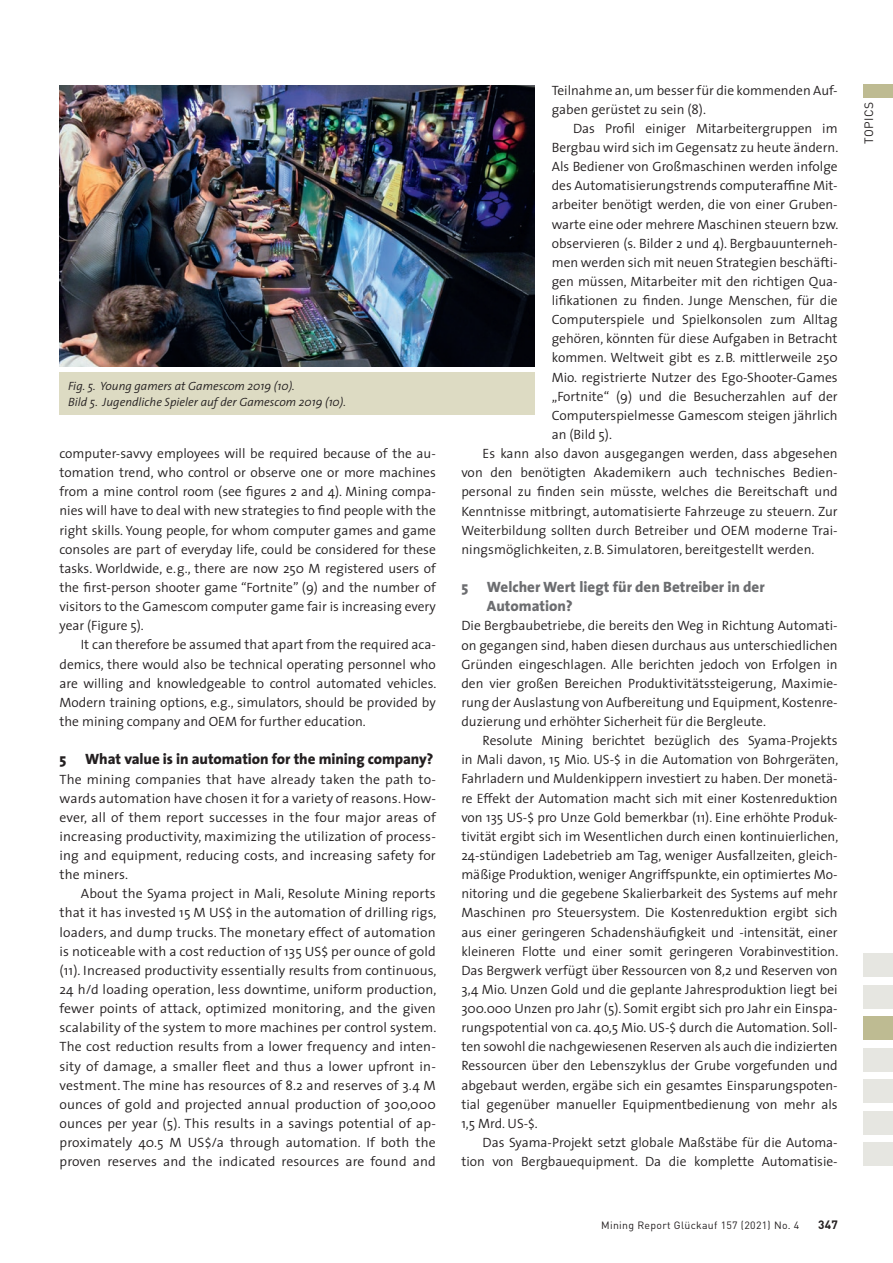
<style>
.page{position:relative;width:893px;height:1263px;background:#fff}
.page>*{position:absolute;margin:0;border:0;box-sizing:border-box;transform-origin:0 0}
.t1{font:800 15px/19.2px "The Sans";color:#6c6d70}
.t2{font:800 15px "The Sans";letter-spacing:-.005em;color:#231f20}
.t3{font:300 13.5px/19.2px "The Sans";color:#231f20;text-align:justify}
.t4{font:italic 300 12px/16.5px "The Sans";color:#231f20}
.t5{font:12px "DIN";letter-spacing:.03em;color:#231f20}
.t6{font:700 12px "DIN";color:#231f20}
.t7{font:10.5px "DIN";letter-spacing:.03em;color:#231f20}
</style>
<div class="page">
<div style="left:863px;top:84px;width:30px;height:13px;background:#bebb92"></div>
<div style="left:863px;top:1016px;width:30px;height:24px;background:#bebb92"></div>
<div style="left:863px;top:985px;width:30px;height:24px;background:#e6e6e1"></div>
<div style="left:863px;top:1048px;width:30px;height:24px;background:#e6e6e1"></div>
<div style="left:863px;top:1079px;width:30px;height:24px;background:#e6e6e1"></div>
<div style="left:863px;top:1111px;width:30px;height:24px;background:#e6e6e1"></div>
<div style="left:863px;top:953px;width:30px;height:24px;background:#e6e6e1"></div>
<div style="left:863px;top:1142px;width:30px;height:24px;background:#e6e6e1"></div>
<img style="left:60px;top:85px;width:475px;height:282px">
<div style="left:60px;top:372px;width:475px;height:43px;background:#dddbc3"></div>
<p class="t4" style="left:68px;top:377px;width:279px">Fig. 5. Young gamers at Gamescom 2019 (10).<br>Bild 5. Jugendliche Spieler auf der Gamescom 2019 (10).</p>
<p class="t3" style="left:60px;top:443px;width:378px">computer-savvy employees will be required because of the au&shy;tomation trend, who control or observe one or more machines from a mine control room (see figures 2 and 4). Mining compa&shy;nies will have to deal with new strategies to find people with the right skills. Young people, for whom computer games and game consoles are part of everyday life, could be considered for these tasks. Worldwide, e.g., there are now 250 M registered users of the first-person shooter game “Fortnite” (9) and the number of visitors to the Gamescom computer game fair is increasing every year (Figure 5).</p>
<p class="t3" style="left:60px;top:635px;width:378px;text-indent:21px">It can therefore be assumed that apart from the required aca&shy;demics, there would also be technical operating personnel who are willing and knowledgeable to control automated vehicles.<br>Modern training options, e.g., simulators, should be provided by the mining company and OEM for further education.</p>
<p class="t2" style="left:60px;top:747px;width:375px">5 What value is in automation for the mining company?</p>
<p class="t3" style="left:60px;top:769px;width:378px">The mining companies that have already taken the path to&shy;wards automation have chosen it for a variety of reasons. How&shy;ever, all of them report successes in the four major areas of increasing productivity, maximizing the utilization of process&shy;ing and equipment, reducing costs, and increasing safety for the miners.</p>
<p class="t3" style="left:60px;top:884px;width:378px;text-indent:21px">About the Syama project in Mali, Resolute Mining reports that it has invested 15 M US$ in the automation of drilling rigs, loaders, and dump trucks. The monetary effect of automation is noticeable with a cost reduction of 135 US$ per ounce of gold (11). Increased productivity essentially results from continuous, 24 h/d loading operation, less downtime, uniform production, fewer points of attack, optimized monitoring, and the given scalability of the system to more machines per control system.<br>The cost reduction results from a lower frequency and inten&shy;sity of damage, a smaller fleet and thus a lower upfront in&shy;vestment. The mine has resources of 8.2 and reserves of 3.4 M ounces of gold and projected annual production of 300,000 ounces per year (5). This results in a savings potential of ap&shy;proximately 40.5 M US$/a through automation. If both the proven reserves and the indicated resources are found and</p>
<p class="t3" style="left:552px;top:80px;width:287px">Teilnahme an, um besser für die kommenden Auf&shy;gaben gerüstet zu sein (8).</p>
<p class="t3" style="left:573px;top:118px;width:266px">Das Profil einiger Mitarbeitergruppen im</p>
<p class="t3" style="left:552px;top:137px;width:288px">Bergbau wird sich im Gegensatz zu heute ändern.</p>
<p class="t3" style="left:552px;top:157px;width:287px">Als Bediener von Großmaschinen werden infolge</p>
<p class="t3" style="left:552px;top:176px;width:287px">des Automatisierungstrends computeraffine Mit-</p>
<p class="t3" style="left:552px;top:195px;width:287px">arbeiter benötigt werden, die von einer Gruben-</p>
<p class="t3" style="left:552px;top:214px;width:288px">warte eine oder mehrere Maschinen steuern bzw.</p>
<p class="t3" style="left:552px;top:233px;width:287px">observieren (s. Bilder 2 und 4). Bergbauunterneh-</p>
<p class="t3" style="left:552px;top:252px;width:287px">men werden sich mit neuen Strategien beschäfti-</p>
<p class="t3" style="left:552px;top:271px;width:287px">gen müssen, Mitarbeiter mit den richtigen Qua-</p>
<p class="t3" style="left:552px;top:290px;width:287px">lifikationen zu finden. Junge Menschen, für die</p>
<p class="t3" style="left:552px;top:310px;width:287px">Computerspiele und Spielkonsolen zum Alltag</p>
<p class="t3" style="left:552px;top:329px;width:287px">gehören, könnten für diese Aufgaben in Betracht</p>
<p class="t3" style="left:552px;top:348px;width:287px">kommen. Weltweit gibt es z.B. mittlerweile 250</p>
<p class="t3" style="left:552px;top:367px;width:287px">Mio. registrierte Nutzer des Ego-Shooter-Games</p>
<p class="t3" style="left:552px;top:386px;width:287px">„Fortnite“ (9) und die Besucherzahlen auf der</p>
<p class="t3" style="left:552px;top:405px;width:287px">Computerspielmesse Gamescom steigen jährlich</p>
<p class="t3" style="left:552px;top:424px;width:62px">an (Bild 5).</p>
<p class="t3" style="left:483px;top:443px;width:357px">Es kann also davon ausgegangen werden, dass abgesehen</p>
<p class="t3" style="left:461px;top:463px;width:378px">von den benötigten Akademikern auch technisches Bedien-</p>
<p class="t3" style="left:461px;top:482px;width:378px">personal zu finden sein müsste, welches die Bereitschaft und</p>
<p class="t3" style="left:461px;top:501px;width:378px">Kenntnisse mitbringt, automatisierte Fahrzeuge zu steuern. Zur</p>
<p class="t3" style="left:461px;top:520px;width:378px">Weiterbildung sollten durch Betreiber und OEM moderne Trai-</p>
<p class="t3" style="left:461px;top:539px;width:355px">ningsmöglichkeiten, z.B. Simulatoren, bereitgestellt werden.</p>
<p class="t1" style="left:487px;top:577px;width:279px;text-indent:-26px">5 Welcher Wert liegt für den Betreiber in der<br>Automation?</p>
<p class="t3" style="left:461px;top:616px;width:378px">Die Bergbaubetriebe, die bereits den Weg in Richtung Automati&shy;on gegangen sind, haben diesen durchaus aus unterschiedlichen Gründen eingeschlagen. Alle berichten jedoch von Erfolgen in den vier großen Bereichen Produktivitätssteigerung, Maximie&shy;rung der Auslastung von Aufbereitung und Equipment, Kostenre&shy;duzierung und erhöhter Sicherheit für die Bergleute.</p>
<p class="t3" style="left:461px;top:731px;width:378px;text-indent:21px">Resolute Mining berichtet bezüglich des Syama-Projekts in Mali davon, 15 Mio. US-$ in die Automation von Bohrgeräten, Fahrladern und Muldenkippern investiert zu haben. Der monetä&shy;re Effekt der Automation macht sich mit einer Kostenreduktion von 135 US-$ pro Unze Gold bemerkbar (11). Eine erhöhte Produk&shy;tivität ergibt sich im Wesentlichen durch einen kontinuierlichen, 24-stündigen Ladebetrieb am Tag, weniger Ausfallzeiten, gleich&shy;mäßige Produktion, weniger Angriffspunkte, ein optimiertes Mo&shy;nitoring und die gegebene Skalierbarkeit des Systems auf mehr Maschinen pro Steuersystem. Die Kostenreduktion ergibt sich aus einer geringeren Schadenshäufigkeit und -intensität, einer kleineren Flotte und einer somit geringeren Vorabinvestition.<br>Das Bergwerk verfügt über Ressourcen von 8,2 und Reserven von 3,4 Mio. Unzen Gold und die geplante Jahresproduktion liegt bei 300.000 Unzen pro Jahr (5). Somit ergibt sich pro Jahr ein Einspa&shy;rungspotential von ca. 40,5 Mio. US-$ durch die Automation. Soll&shy;ten sowohl die nachgewiesenen Reserven als auch die indizierten Ressourcen über den Lebenszyklus der Grube vorgefunden und abgebaut werden, ergäbe sich ein gesamtes Einsparungspoten&shy;tial gegenüber manueller Equipmentbedienung von mehr als 1,5 Mrd. US-$.</p>
<p class="t3" style="left:461px;top:1132px;width:378px;text-align:right">Das Syama-Projekt setzt globale Maßstäbe für die Automa&shy;tion von Bergbauequipment. Da die komplette Automatisie-</p>
<p class="t7" style="left:601px;top:1218px;width:200px">Mining Report Glückauf 157 (2021) No. 4</p>
<p class="t6" style="left:818px;top:1217px;width:21px">347</p>
<p class="t5" style="left:861px;top:144px;width:43px;rotate:-90deg">TOPICS</p>
</div>
